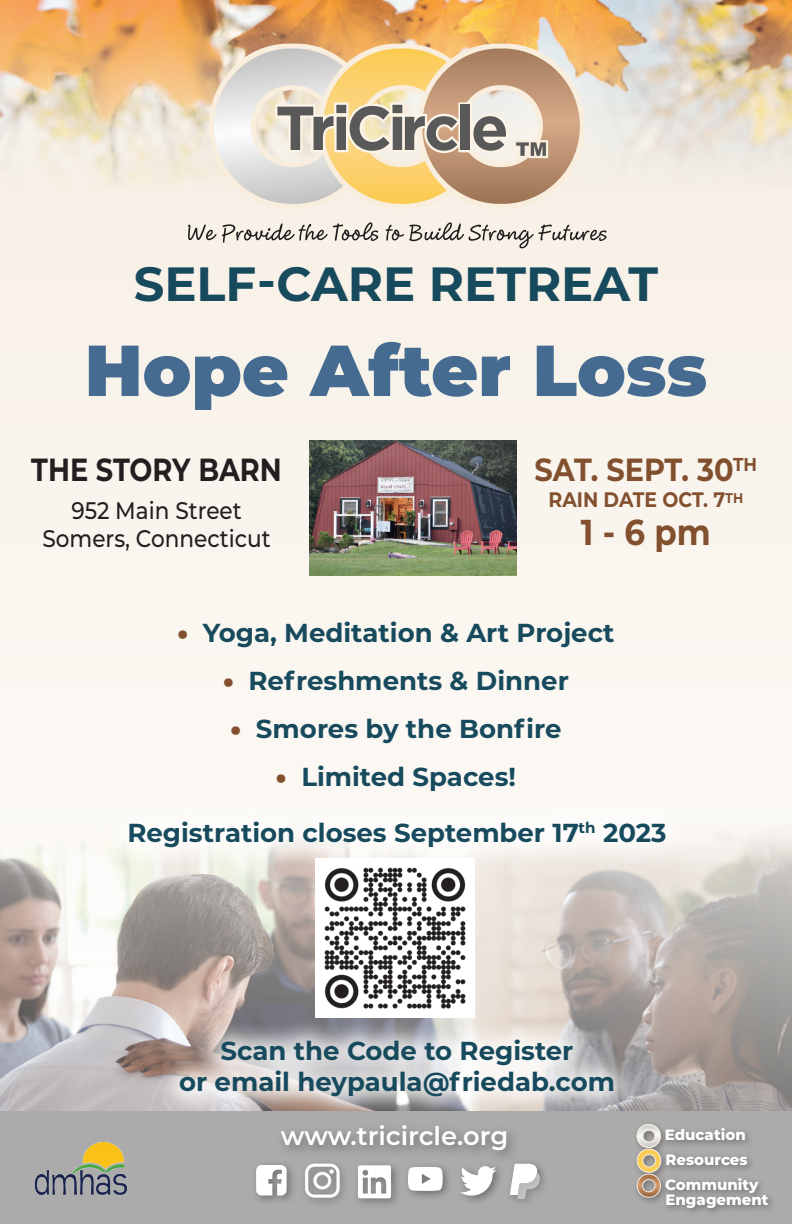
<style>
.page{position:relative;width:792px;height:1224px;background:#f9f5ee}
.page>*{position:absolute;margin:0;border:0;box-sizing:border-box;transform-origin:0 0}
.t1{font:900 72px "Montserrat";color:#456b90}
.t2{font:700 48px "Montserrat";color:#174a5d}
.t3{font:700 36px "Montserrat";color:#82502e;scale:.9 1}
.t4{font:700 32px "Montserrat";color:#82502e;scale:.9 1}
.t5{font:700 32px "Montserrat";color:#231f20;scale:.85 1}
.t6{font:700 26px "Montserrat";color:#174a5d}
.t7{font:600 25.8px "Montserrat";letter-spacing:-.005em;color:#fff}
.t8{font:500 24px "Montserrat";color:#231f20;scale:.9 1}
.t9{font:700 21px "Montserrat";color:#82502e;scale:.9 1}
.t10{font:800 15px "Montserrat";color:#fff}
.s1{font-weight:900;color:#82502e}
</style>
<div class="page">
<img style="left:0;top:842px;width:792px;height:270px">
<img style="left:310px;top:440px;width:207px;height:135px">
<img style="left:0;top:0;width:792px;height:188px">
<svg style="left:188px;top:222px;width:419px;height:26px"></svg>
<svg style="left:209px;top:44px;width:376px;height:165px"></svg>
<img style="left:343px;top:49px;width:79px;height:155px">
<img style="left:214px;top:49px;width:129px;height:155px">
<img style="left:422px;top:49px;width:158px;height:155px">
<svg style="left:273px;top:100px;width:275px;height:58px"></svg>
<div style="left:104px;top:797px;width:586px;height:324px;background:#fff;opacity:.83"></div>
<img style="left:315px;top:858px;width:159px;height:159px">
<div style="left:0;top:1112px;width:792px;height:112px;background:#acabab"></div>
<div style="left:275px;top:1119px;width:246px;height:45px;background:#231f20;opacity:.45"></div>
<div style="left:251px;top:1159px;width:299px;height:51px;background:#231f20;opacity:.45"></div>
<svg style="left:256px;top:1165px;width:31px;height:31px"></svg>
<img style="left:304px;top:1164px;width:36px;height:34px">
<svg style="left:358px;top:1165px;width:33px;height:33px"></svg>
<svg style="left:408px;top:1167px;width:35px;height:24px"></svg>
<svg style="left:460px;top:1166px;width:36px;height:30px"></svg>
<svg style="left:510px;top:1164px;width:30px;height:35px"></svg>
<div style="left:633px;top:1120px;width:144px;height:97px;background:#231f20;opacity:.45"></div>
<svg style="left:637px;top:1124px;width:24px;height:74px"></svg>
<img style="left:34px;top:1143px;width:93px;height:53px">
<p class="t2" style="left:134px;top:249px;width:526px">SELF-CARE RETREAT</p>
<p class="t1" style="left:85px;top:316px;width:624px">Hope After Loss</p>
<p class="t5" style="left:31px;top:446px;width:296px">THE STORY BARN</p>
<p class="t8" style="left:71px;top:493px;width:191px">952 Main Street</p>
<p class="t8" style="left:42px;top:522px;width:255px">Somers, Connecticut</p>
<p class="t4" style="left:535px;top:447px;width:249px">SAT. SEPT. 30<sup>TH</sup></p>
<p class="t9" style="left:548px;top:485px;width:218px">RAIN DATE OCT. 7<sup>TH</sup></p>
<p class="t3" style="left:581px;top:507px;width:146px">1 - 6 pm</p>
<p class="t6" style="left:177px;top:614px;width:439px"><span class="s1">•</span> Yoga, Meditation &amp; Art Project</p>
<p class="t6" style="left:223px;top:662px;width:347px"><span class="s1">•</span> Refreshments &amp; Dinner</p>
<p class="t6" style="left:231px;top:710px;width:332px"><span class="s1">•</span> Smores by the Bonfire</p>
<p class="t6" style="left:276px;top:758px;width:242px"><span class="s1">•</span> Limited Spaces!</p>
<p class="t6" style="left:127px;top:814px;width:541px">Registration closes September 17<sup>th</sup> 2023</p>
<p class="t6" style="left:221px;top:1032px;width:354px">Scan the Code to Register</p>
<p class="t6" style="left:179px;top:1063px;width:437px">or email heypaula@friedab.com</p>
<p class="t7" style="left:281px;top:1118px;width:229px">www.tricircle.org</p>
<p class="t10" style="left:665px;top:1124px;width:82px">Education</p>
<p class="t10" style="left:665px;top:1149px;width:84px">Resources</p>
<p class="t10" style="left:665px;top:1174px;width:95px">Community</p>
<p class="t10" style="left:665px;top:1189px;width:105px">Engagement</p>
</div>
